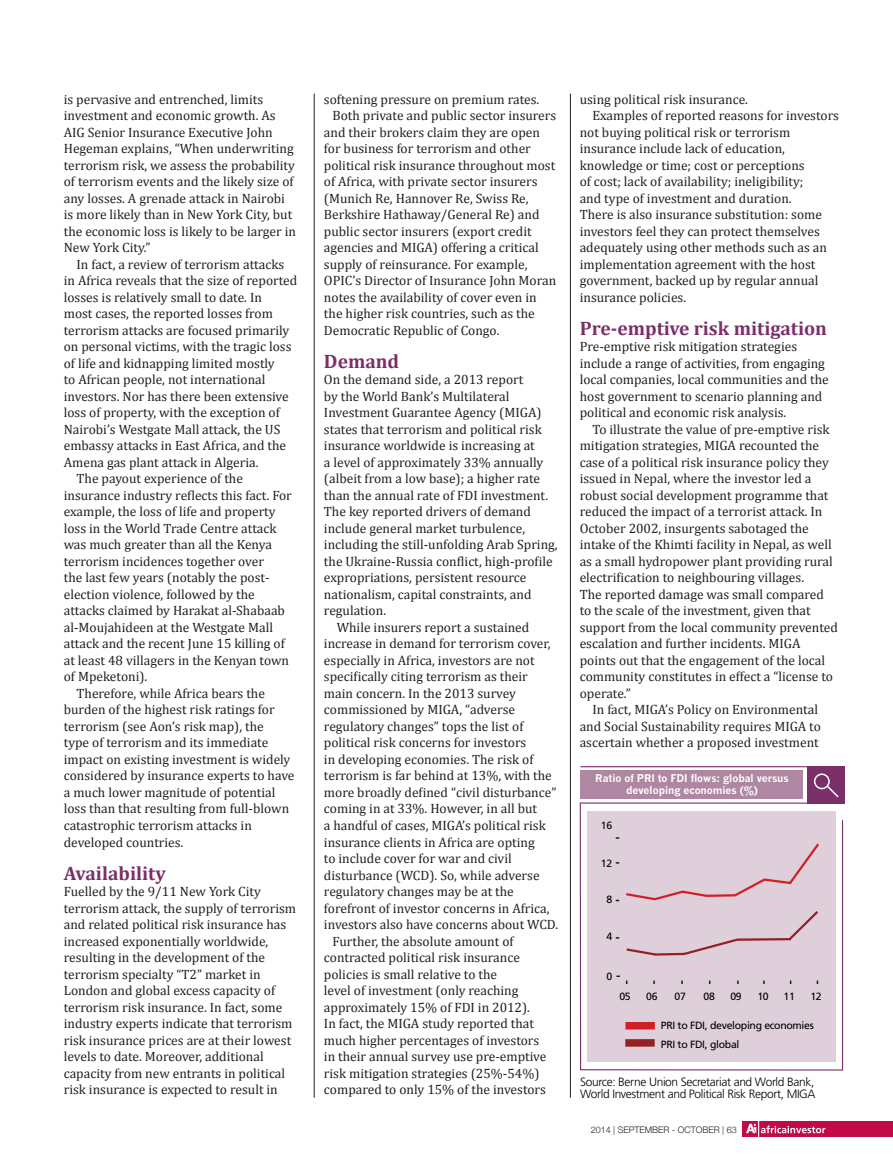
<style>
.page{position:relative;width:893px;height:1170px;background:#fff}
.page>*{position:absolute;margin:0;border:0;box-sizing:border-box;transform-origin:0 0}
.t1{font:700 19.5px "Cambria";color:#7b2f68}
.t2{font:13.5px/16.5px "Cambria";color:#231f20}
.Red_Page_head{font:300 12px/12px "Frutiger LT Std";letter-spacing:-.03em;color:#000}
.Red_Page_head-2{font:10.5px "Frutiger LT Std";letter-spacing:-.03em;color:#000}
.Body_new{font:700 10.5px/12px "News Gothic MT Std";letter-spacing:-.005em;color:#fff;text-align:center}
.t3{font:300 9px "Helvetica Neue";color:#231f20}
</style>
<div class="page">
<div style="left:743px;top:1120px;width:150px;height:16px;background:#c30a49"></div>
<svg style="left:746px;top:1120px;width:79px;height:17px"></svg>
<hr style="left:314px;top:94px;width:1px;height:1003px;background:#231f20">
<hr style="left:570px;top:94px;width:1px;height:1003px;background:#231f20">
<div style="left:580px;top:770px;width:223px;height:29px;background:#af87a2"></div>
<div style="left:807px;top:766px;width:37px;height:37px;background:#7b2f68"></div>
<svg style="left:579px;top:802px;width:265px;height:269px"></svg>
<hr style="left:580px;top:766px;width:230px;height:1px;background:#7b2f68">
<div style="left:814px;top:773px;width:16px;height:16px;border:2px solid #fff;border-radius:50%"></div>
<svg style="left:826px;top:784px;width:13px;height:14px"></svg>
<div style="left:587px;top:811px;width:249px;height:250px;background:#dfcfda"></div>
<svg style="left:616px;top:837px;width:203px;height:64px"></svg>
<svg style="left:616px;top:911px;width:202px;height:45px"></svg>
<div style="left:625px;top:1021px;width:30px;height:8px;background:#d02026"></div>
<svg style="left:625px;top:1039px;width:30px;height:7px"></svg>
<p class="t2" style="left:64px;top:91px;width:234px">is pervasive and entrenched, limits investment and economic growth. As AIG Senior Insurance Executive John Hegeman explains, “When underwriting terrorism risk, we assess the probability of terrorism events and the likely size of any losses. A grenade attack in Nairobi is more likely than in New York City, but the economic loss is likely to be larger in New York City.”</p>
<p class="t2" style="left:64px;top:256px;width:235px;text-indent:13px">In fact, a review of terrorism attacks in Africa reveals that the size of reported losses is relatively small to date. In<br>most cases, the reported losses from terrorism attacks are focused primarily on personal victims, with the tragic loss of life and kidnapping limited mostly<br>to African people, not international investors. Nor has there been extensive loss of property, with the exception of Nairobi’s Westgate Mall attack, the US embassy attacks in East Africa, and the Amena gas plant attack in Algeria.</p>
<p class="t2" style="left:64px;top:470px;width:230px;text-indent:13px">The payout experience of the insurance industry reflects this fact. For example, the loss of life and property loss in the World Trade Centre attack was much greater than all the Kenya terrorism incidences together over<br>the last few years (notably the post&shy;election violence, followed by the attacks claimed by Harakat al-Shabaab al-Moujahideen at the Westgate Mall attack and the recent June 15 killing of at least 48 villagers in the Kenyan town of Mpeketoni).</p>
<p class="t2" style="left:64px;top:685px;width:232px;text-indent:13px">Therefore, while Africa bears the burden of the highest risk ratings for terrorism (see Aon’s risk map), the<br>type of terrorism and its immediate impact on existing investment is widely considered by insurance experts to have a much lower magnitude of potential loss than that resulting from full-blown catastrophic terrorism attacks in developed countries.</p>
<p class="t1" style="left:64px;top:860px;width:103px">Availability</p>
<p class="t2" style="left:64px;top:883px;width:234px">Fuelled by the 9/11 New York City terrorism attack, the supply of terrorism and related political risk insurance has increased exponentially worldwide, resulting in the development of the terrorism specialty “T2” market in London and global excess capacity of terrorism risk insurance. In fact, some industry experts indicate that terrorism risk insurance prices are at their lowest levels to date. Moreover, additional capacity from new entrants in political risk insurance is expected to result in</p>
<p class="t2" style="left:324px;top:91px;width:217px">softening pressure on premium rates.</p>
<p class="t2" style="left:324px;top:107px;width:234px;text-indent:9px">Both private and public sector insurers and their brokers claim they are open for business for terrorism and other political risk insurance throughout most of Africa, with private sector insurers (Munich Re, Hannover Re, Swiss Re, Berkshire Hathaway/General Re) and public sector insurers (export credit agencies and MIGA) offering a critical supply of reinsurance. For example, OPIC’s Director of Insurance John Moran notes the availability of cover even in the higher risk countries, such as the Democratic Republic of Congo.</p>
<p class="t1" style="left:324px;top:349px;width:77px">Demand</p>
<p class="t2" style="left:324px;top:371px;width:235px">On the demand side, a 2013 report<br>by the World Bank’s Multilateral Investment Guarantee Agency (MIGA) states that terrorism and political risk insurance worldwide is increasing at<br>a level of approximately 33% annually (albeit from a low base); a higher rate than the annual rate of FDI investment.<br>The key reported drivers of demand include general market turbulence, including the still-unfolding Arab Spring, the Ukraine-Russia conflict, high-profile expropriations, persistent resource nationalism, capital constraints, and regulation.</p>
<p class="t2" style="left:324px;top:619px;width:236px;text-indent:13px">While insurers report a sustained increase in demand for terrorism cover, especially in Africa, investors are not specifically citing terrorism as their main concern. In the 2013 survey commissioned by MIGA, “adverse regulatory changes” tops the list of political risk concerns for investors<br>in developing economies. The risk of terrorism is far behind at 13%, with the more broadly defined “civil disturbance” coming in at 33%. However, in all but<br>a handful of cases, MIGA’s political risk insurance clients in Africa are opting<br>to include cover for war and civil disturbance (WCD). So, while adverse regulatory changes may be at the forefront of investor concerns in Africa, investors also have concerns about WCD.</p>
<p class="t2" style="left:324px;top:932px;width:224px;text-indent:9px">Further, the absolute amount of contracted political risk insurance policies is small relative to the<br>level of investment (only reaching approximately 15% of FDI in 2012).<br>In fact, the MIGA study reported that much higher percentages of investors in their annual survey use pre-emptive risk mitigation strategies (25%-54%) compared to only 15% of the investors</p>
<p class="t2" style="left:580px;top:91px;width:170px">using political risk insurance.</p>
<p class="t2" style="left:580px;top:107px;width:261px;text-indent:13px">Examples of reported reasons for investors not buying political risk or terrorism insurance include lack of education, knowledge or time; cost or perceptions<br>of cost; lack of availability; ineligibility;<br>and type of investment and duration.<br>There is also insurance substitution: some investors feel they can protect themselves adequately using other methods such as an implementation agreement with the host government, backed up by regular annual insurance policies.</p>
<p class="t1" style="left:580px;top:316px;width:249px">Pre-emptive risk mitigation</p>
<p class="t2" style="left:580px;top:338px;width:251px">Pre-emptive risk mitigation strategies include a range of activities, from engaging local companies, local communities and the host government to scenario planning and political and economic risk analysis.</p>
<p class="t2" style="left:580px;top:421px;width:260px;text-indent:13px">To illustrate the value of pre-emptive risk mitigation strategies, MIGA recounted the case of a political risk insurance policy they issued in Nepal, where the investor led a robust social development programme that reduced the impact of a terrorist attack. In October 2002, insurgents sabotaged the intake of the Khimti facility in Nepal, as well as a small hydropower plant providing rural electrification to neighbouring villages.<br>The reported damage was small compared to the scale of the investment, given that support from the local community prevented escalation and further incidents. MIGA points out that the engagement of the local community constitutes in effect a “license to operate.”</p>
<p class="t2" style="left:580px;top:701px;width:243px;text-indent:13px">In fact, MIGA’s Policy on Environmental and Social Sustainability requires MIGA to ascertain whether a proposed investment</p>
<p class="Body_new" style="left:595px;top:771px;width:195px">Ratio of PRI to FDI flows: global versus developing economies (%)</p>
<p class="Red_Page_head-2" style="left:601px;top:819px;width:13px">16</p>
<p class="Red_Page_head-2" style="left:601px;top:856px;width:13px">12</p>
<p class="Red_Page_head-2" style="left:606px;top:892px;width:7px">8</p>
<p class="Red_Page_head-2" style="left:606px;top:929px;width:7px">4</p>
<p class="Red_Page_head-2" style="left:606px;top:970px;width:7px">0</p>
<p class="Red_Page_head-2" style="left:619px;top:990px;width:13px">05</p>
<p class="Red_Page_head-2" style="left:646px;top:990px;width:13px">06</p>
<p class="Red_Page_head-2" style="left:675px;top:990px;width:13px">07</p>
<p class="Red_Page_head-2" style="left:704px;top:990px;width:13px">08</p>
<p class="Red_Page_head-2" style="left:730px;top:990px;width:13px">09</p>
<p class="Red_Page_head-2" style="left:757px;top:990px;width:13px">10</p>
<p class="Red_Page_head-2" style="left:783px;top:990px;width:13px">11</p>
<p class="Red_Page_head-2" style="left:810px;top:990px;width:13px">12</p>
<p class="Red_Page_head-2" style="left:661px;top:1018px;width:155px">PRI to FDI, developing economies</p>
<p class="Red_Page_head-2" style="left:661px;top:1038px;width:80px">PRI to FDI, global</p>
<p class="Red_Page_head" style="left:580px;top:1075px;width:237px">Source: Berne Union Secretariat and World Bank,<br>World Investment and Political Risk Report, MIGA</p>
<p class="t3" style="left:591px;top:1122px;width:148px">2014 | SEPTEMBER - OCTOBER | 63</p>
</div>
